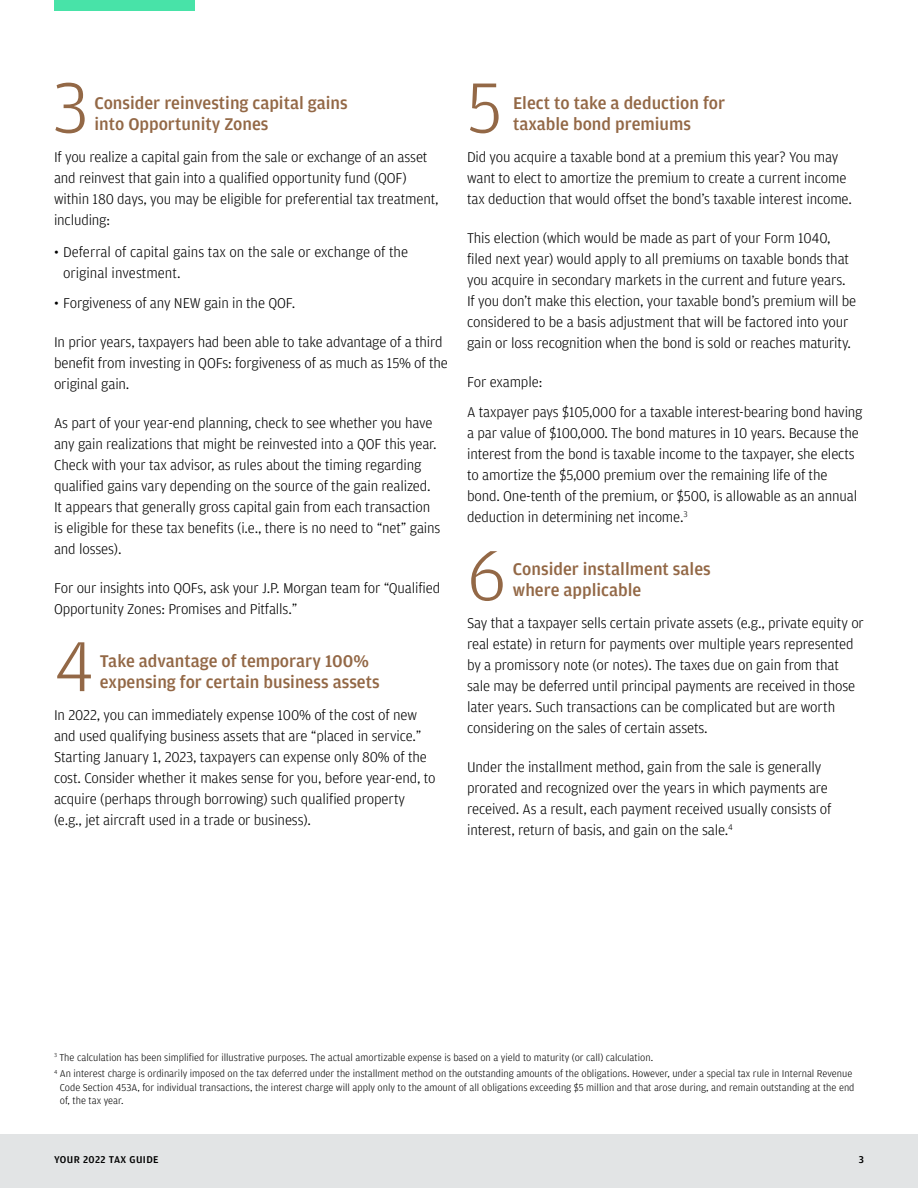
<style>
.page{position:relative;width:918px;height:1188px;background:#fff}
.page>*{position:absolute;margin:0;border:0;box-sizing:border-box;transform-origin:0 0}
.t1{font:300 75px "Amplitude";color:#936846}
.t2{font:500 18px/21px "Amplitude";color:#936846}
.t3{font:300 15px/21px "Amplitude";letter-spacing:-.01em;color:#000}
.t4{font:300 10.5px/16.5px "Amplitude";color:#000}
.t5{font:500 10.5px "Amplitude";letter-spacing:.04em;color:#000}
</style>
<div class="page">
<div style="left:54px;top:0;width:140px;height:11px;background:#48e3a8"></div>
<div style="left:0;top:1134px;width:918px;height:54px;background:#e2e4e5"></div>
<h1 class="t1" style="left:52px;top:60px;width:38px">3</h1>
<p class="t2" style="left:94px;top:92px;width:255px">Consider reinvesting capital gains into Opportunity Zones</p>
<p class="t3" style="left:54px;top:146px;width:386px">If you realize a capital gain from the sale or exchange of an asset and reinvest that gain into a qualified opportunity fund (QOF) within 180 days, you may be eligible for preferential tax treatment, including:</p>
<p class="t3" style="left:63px;top:241px;width:347px;text-indent:-9px">• Deferral of capital gains tax on the sale or exchange of the original investment.</p>
<p class="t3" style="left:54px;top:292px;width:243px">• Forgiveness of any NEW gain in the QOF.</p>
<p class="t3" style="left:54px;top:331px;width:396px">In prior years, taxpayers had been able to take advantage of a third benefit from investing in QOFs: forgiveness of as much as 15% of the original gain.</p>
<p class="t3" style="left:54px;top:412px;width:388px">As part of your year-end planning, check to see whether you have any gain realizations that might be reinvested into a QOF this year.<br>Check with your tax advisor, as rules about the timing regarding qualified gains vary depending on the source of the gain realized.<br>It appears that generally gross capital gain from each transaction is eligible for these tax benefits (i.e., there is no need to “net” gains and losses).</p>
<p class="t3" style="left:54px;top:577px;width:388px">For our insights into QOFs, ask your J.P. Morgan team for “Qualified<br>Opportunity Zones: Promises and Pitfalls.”</p>
<p class="t2" style="left:100px;top:650px;width:281px">Take advantage of temporary 100% expensing for certain business assets</p>
<p class="t3" style="left:54px;top:704px;width:383px">In 2022, you can immediately expense 100% of the cost of new and used qualifying business assets that are “placed in service.” Starting January 1, 2023, taxpayers can expense only 80% of the cost. Consider whether it makes sense for you, before year-end, to acquire (perhaps through borrowing) such qualified property (e.g., jet aircraft used in a trade or business).</p>
<h1 class="t1" style="left:54px;top:619px;width:42px">4</h1>
<h1 class="t1" style="left:467px;top:60px;width:37px">5</h1>
<p class="t2" style="left:513px;top:92px;width:214px">Elect to take a deduction for taxable bond premiums</p>
<p class="t3" style="left:467px;top:146px;width:386px">Did you acquire a taxable bond at a premium this year? You may want to elect to amortize the premium to create a current income tax deduction that would offset the bond’s taxable interest income.</p>
<p class="t3" style="left:467px;top:227px;width:391px">This election (which would be made as part of your Form 1040, filed next year) would apply to all premiums on taxable bonds that you acquire in secondary markets in the current and future years.<br>If you don’t make this election, your taxable bond’s premium will be considered to be a basis adjustment that will be factored into your gain or loss recognition when the bond is sold or reaches maturity.</p>
<p class="t3" style="left:467px;top:367px;width:397px;line-height:30px">For example:<br>A taxpayer pays $105,000 for a taxable interest-bearing bond having</p>
<p class="t3" style="left:467px;top:422px;width:393px">a par value of $100,000. The bond matures in 10 years. Because the interest from the bond is taxable income to the taxpayer, she elects to amortize the $5,000 premium over the remaining life of the bond. One-tenth of the premium, or $500, is allowable as an annual deduction in determining net income.<sup>3</sup></p>
<p class="t2" style="left:513px;top:558px;width:199px">Consider installment sales where applicable</p>
<p class="t3" style="left:467px;top:612px;width:398px">Say that a taxpayer sells certain private assets (e.g., private equity or real estate) in return for payments over multiple years represented by a promissory note (or notes). The taxes due on gain from that sale may be deferred until principal payments are received in those later years. Such transactions can be complicated but are worth considering on the sales of certain assets.</p>
<p class="t3" style="left:467px;top:756px;width:366px">Under the installment method, gain from the sale is generally prorated and recognized over the years in which payments are received. As a result, each payment received usually consists of interest, return of basis, and gain on the sale.<sup>4</sup></p>
<h1 class="t1" style="left:467px;top:528px;width:41px">6</h1>
<p class="t4" style="left:54px;top:1048px;width:800px"><sup>3</sup> The calculation has been simplified for illustrative purposes. The actual amortizable expense is based on a yield to maturity (or call) calculation.<br><sup>4</sup> An interest charge is ordinarily imposed on the tax deferred under the installment method on the outstanding amounts of the obligations. However, under a special tax rule in Internal Revenue</p>
<p class="t4" style="left:60px;top:1080px;width:796px;line-height:13.5px">Code Section 453A, for individual transactions, the interest charge will apply only to the amount of all obligations exceeding $5 million and that arose during, and remain outstanding at the end of, the tax year.</p>
<p class="t5" style="left:54px;top:1153px;width:106px">YOUR 2022 TAX GUIDE</p>
<p class="t5" style="left:859px;top:1153px;width:7px">3</p>
</div>
